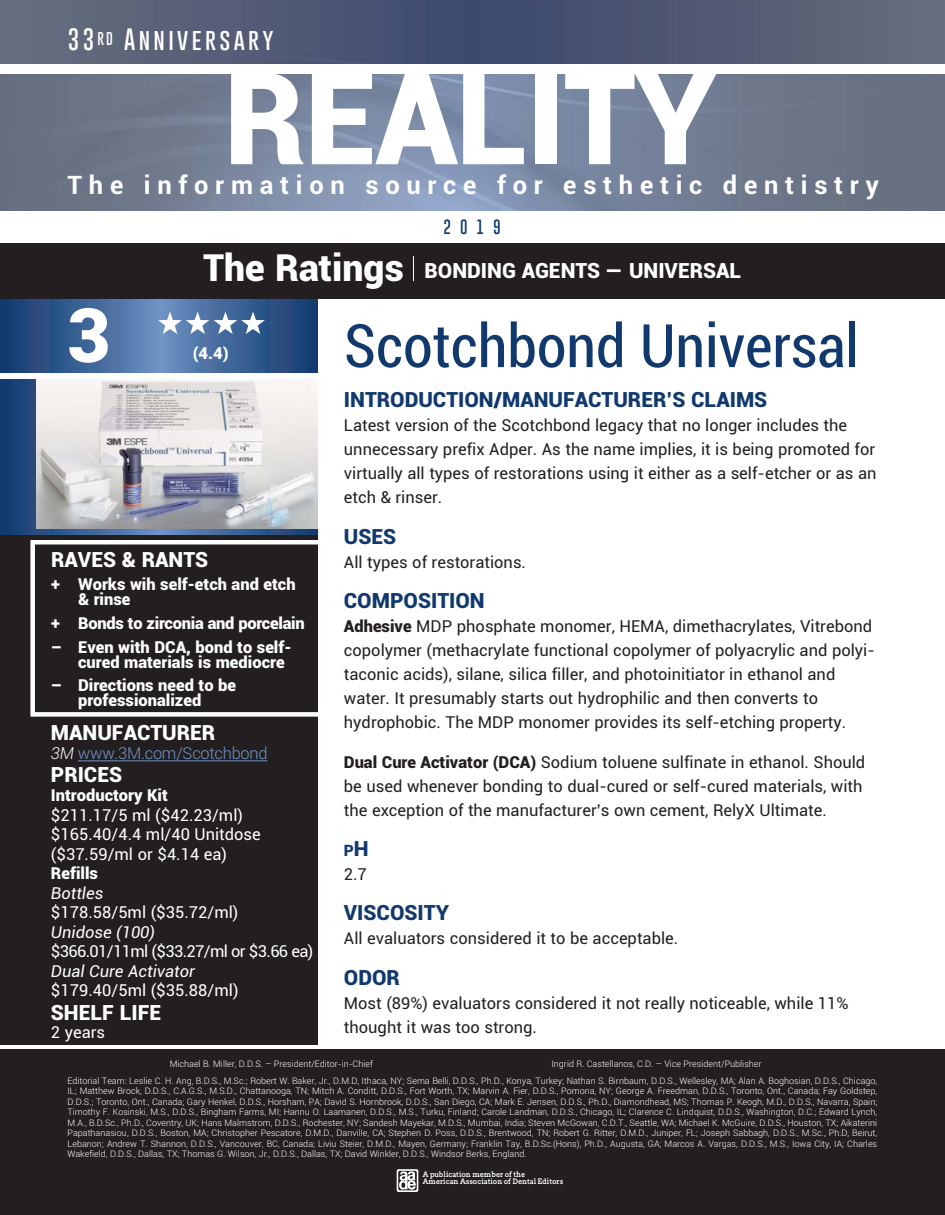
<style>
.page{position:relative;width:945px;height:1215px;background:#fff}
.page>*{position:absolute;margin:0;border:0;box-sizing:border-box;transform-origin:0 0}
.t1{font:900 129px "Roboto";letter-spacing:-.01em;color:#fff}
.t2{font:900 75px "Roboto";color:#fff}
.t3{font:condensed 60px "Roboto";color:#11396e}
.t4{font:700 25.5px "Roboto";letter-spacing:.265em;color:#fff}
.t5{font:100 22.5px "Gobold";letter-spacing:.15em;color:#fff}
.t6{font:900 21px "Roboto";color:#fff}
.t7{font:900 21px "Roboto";color:#11396e}
.t8{font:16.5px/24px "Roboto";color:#231f20}
.t9{font:900 16.5px/15px "Roboto";color:#fff}
.t10{font:16.5px/19.5px "Roboto";color:#fff}
.t11{font:italic 16.5px "Roboto";color:#fff}
.t12{font:16.5px "Roboto";letter-spacing:-.04em;color:#fff}
.t13{font:300 16.5px "Roboto";letter-spacing:-.015em;color:#7195c6}
.t14{font:900 15.75px "Roboto";color:#11396e}
.t15{font:100 15px "Gobold";color:#11396e}
.t16{font:300 9px/10.5px "Roboto";color:#fff}
.t17{font:700 7.5px/7.5px "Twentytwelve Slab";color:#fff}
.s1{font-size:37.5px}
.s2{font-style:italic;color:#fff}
.s3{font-weight:900}
.s4{font-size:21px}
</style>
<div class="page">
<div style="left:0;top:489px;width:317px;height:556px;background:#231f20"></div>
<svg style="left:0;top:299px;width:317px;height:235px;background:#375d8f"></svg>
<div style="left:30px;top:540px;width:297px;height:177px;border:4px solid #fff"></div>
<img style="left:36px;top:379px;width:281px;height:150px">
<div style="left:0;top:374px;width:319px;height:5px;background:#fff"></div>
<img style="left:0;top:74px;width:945px;height:137px">
<img style="left:0;top:0;width:945px;height:64px">
<div style="left:0;top:243px;width:945px;height:56px;background:#231f20"></div>
<div style="left:0;top:1050px;width:945px;height:165px;background:#231f20"></div>
<svg style="left:397px;top:1169px;width:21px;height:23px"></svg>
<svg style="left:158px;top:312px;width:107px;height:22px"></svg>
<hr style="left:78px;top:760px;width:40px;height:1px;background:#7195c6">
<svg style="left:118px;top:760px;width:27px;height:1px"></svg>
<hr style="left:145px;top:760px;width:122px;height:1px;background:#7195c6">
<svg style="left:413px;top:256px;width:1px;height:25px"></svg>
<h3 class="t5" style="left:68px;top:29px;width:207px">33<sup>RD</sup> Anniversary</h3>
<h1 class="t1" style="left:224px;top:66px;width:494px">REALITY</h1>
<h3 class="t4" style="left:68px;top:171px;width:813px">The information source for esthetic dentistry</h3>
<h3 class="t15" style="left:444px;top:220px;width:59px">2019</h3>
<h3 class="t6" style="left:203px;top:262px;width:540px"><span class="s1">The Ratings</span> BONDING AGENTS — UNIVERSAL</h3>
<h2 class="t2" style="left:67px;top:305px;width:45px">3</h2>
<h3 class="t9" style="left:193px;top:347px;width:37px">(4.4)</h3>
<h3 class="t6" style="left:51px;top:551px;width:159px">RAVES &amp; RANTS</h3>
<h3 class="t9" style="left:78px;top:578px;width:219px;text-indent:-27px">+ Works wih self-etch and etch &amp; rinse</h3>
<h3 class="t9" style="left:51px;top:617px;width:255px">+ Bonds to zirconia and porcelain</h3>
<h3 class="t9" style="left:78px;top:641px;width:215px;text-indent:-27px">– Even with DCA, bond to self&shy;cured materials is mediocre</h3>
<h3 class="t9" style="left:51px;top:679px;width:187px;text-align:center">– Directions need to be professionalized</h3>
<h3 class="t6" style="left:51px;top:724px;width:166px">MANUFACTURER</h3>
<h3 class="t13" style="left:51px;top:747px;width:218px"><span class="s2">3M</span> www.3M.com/Scotchbond</h3>
<h3 class="t6" style="left:51px;top:766px;width:73px">PRICES</h3>
<h3 class="t9" style="left:51px;top:789px;width:119px">Introductory Kit</h3>
<h3 class="t10" style="left:51px;top:807px;width:211px">$211.17/5 ml ($42.23/ml) $165.40/4.4 ml/40 Unitdose ($37.59/ml or $4.14 ea)</h3>
<h3 class="t9" style="left:51px;top:867px;width:49px">Refills</h3>
<h3 class="t11" style="left:51px;top:884px;width:54px">Bottles</h3>
<h3 class="t10" style="left:51px;top:904px;width:189px">$178.58/5ml ($35.72/ml)</h3>
<h3 class="t11" style="left:51px;top:923px;width:106px">Unidose (100)</h3>
<h3 class="t12" style="left:51px;top:945px;width:264px">$366.01/11ml ($33.27/ml or $3.66 ea)</h3>
<h3 class="t11" style="left:51px;top:962px;width:146px">Dual Cure Activator</h3>
<h3 class="t10" style="left:51px;top:982px;width:189px">$179.40/5ml ($35.88/ml)</h3>
<h3 class="t6" style="left:51px;top:1004px;width:112px">SHELF LIFE</h3>
<h3 class="t10" style="left:51px;top:1024px;width:56px">2 years</h3>
<h3 class="t3" style="left:344px;top:311px;width:517px">Scotchbond Universal</h3>
<h3 class="t7" style="left:344px;top:391px;width:425px">INTRODUCTION/MANUFACTURER’S CLAIMS</h3>
<h3 class="t8" style="left:344px;top:415px;width:534px">Latest version of the Scotchbond legacy that no longer includes the unnecessary prefix Adper. As the name implies, it is being promoted for virtually all types of restorations using it either as a self-etcher or as an etch &amp; rinser.</h3>
<h3 class="t7" style="left:344px;top:528px;width:54px">USES</h3>
<h3 class="t8" style="left:344px;top:551px;width:184px">All types of restorations.</h3>
<h3 class="t7" style="left:344px;top:592px;width:142px">COMPOSITION</h3>
<p class="t8" style="left:344px;top:615px;width:532px"><span class="s3">Adhesive</span> MDP phosphate monomer, HEMA, dimethacrylates, Vitrebond copolymer (methacrylate functional copolymer of polyacrylic and polyi&shy;taconic acids), silane, silica filler, and photoinitiator in ethanol and water. It presumably starts out hydrophilic and then converts to hydrophobic. The MDP monomer provides its self-etching property.</p>
<h3 class="t8" style="left:344px;top:751px;width:523px"><span class="s3">Dual Cure Activator (DCA)</span> Sodium toluene sulfinate in ethanol. Should be used whenever bonding to dual-cured or self-cured materials, with the exception of the manufacturer’s own cement, RelyX Ultimate.</h3>
<h3 class="t14" style="left:344px;top:844px;width:26px">P<span class="s4">H</span></h3>
<h3 class="t8" style="left:344px;top:864px;width:25px">2.7</h3>
<h3 class="t7" style="left:344px;top:904px;width:107px">VISCOSITY</h3>
<h3 class="t8" style="left:344px;top:928px;width:336px">All evaluators considered it to be acceptable.</h3>
<h3 class="t7" style="left:344px;top:969px;width:58px">ODOR</h3>
<h3 class="t8" style="left:344px;top:992px;width:506px">Most (89%) evaluators considered it not really noticeable, while 11% thought it was too strong.</h3>
<p class="t16" style="left:170px;top:1059px;width:205px">Michael B. Miller, D.D.S. – President/Editor-in-Chief</p>
<p class="t16" style="left:68px;top:1056px;width:811px;line-height:17px;text-indent:484px">Ingrid R. Castellanos, C.D. – Vice President/Publisher<br>Editorial Team: Leslie C. H. Ang, B.D.S., M.Sc.; Robert W. Baker, Jr., D.M.D, Ithaca, NY; Sema Belli, D.D.S., Ph.D., Konya, Turkey; Nathan S. Birnbaum, D.D.S., Wellesley, MA; Alan A. Boghosian, D.D.S., Chicago,</p>
<p class="t16" style="left:68px;top:1086px;width:811px;text-align:justify">IL; Matthew Brock, D.D.S., C.A.G.S., M.S.D., Chattanooga, TN; Mitch A. Conditt, D.D.S., Fort Worth, TX; Marvin A. Fier, D.D.S., Pomona, NY; George A. Freedman, D.D.S., Toronto, Ont., Canada; Fay Goldstep, D.D.S.; Toronto, Ont., Canada; Gary Henkel, D.D.S., Horsham, PA; David S. Hornbrook, D.D.S., San Diego, CA; Mark E. Jensen, D.D.S., Ph.D., Diamondhead, MS; Thomas P. Keogh, M.D., D.D.S., Navarra, Spain; Timothy F. Kosinski, M.S., D.D.S., Bingham Farms, MI; Hannu O. Laamanen, D.D.S., M.S., Turku, Finland; Carole Landman, D.D.S., Chicago, IL; Clarence C. Lindquist, D.D.S., Washington, D.C.; Edward Lynch, M.A., B.D.Sc., Ph.D., Coventry, UK; Hans Malmstrom, D.D.S., Rochester, NY; Sandesh Mayekar, M.D.S., Mumbai, India; Steven McGowan, C.D.T., Seattle, WA; Michael K. McGuire, D.D.S., Houston, TX; Aikaterini Papathanasiou, D.D.S., Boston, MA; Christopher Pescatore, D.M.D., Danville, CA; Stephen D. Poss, D.D.S., Brentwood, TN; Robert G. Ritter, D.M.D., Juniper, FL; Joseph Sabbagh, D.D.S., M.Sc., Ph.D, Beirut, Lebanon; Andrew T. Shannon, D.D.S., Vancouver, BC, Canada; Liviu Steier, D.M.D., Mayen, Germany; Franklin Tay, B.D.Sc.(Hons), Ph.D., Augusta, GA; Marcos A. Vargas, D.D.S., M.S., Iowa City, IA; Charles Wakefield, D.D.S., Dallas, TX; Thomas G. Wilson, Jr., D.D.S., Dallas, TX; David Winkler, D.D.S., Windsor Berks, England.</p>
<p class="t17" style="left:423px;top:1170px;width:142px">A publication member of the<br>American Association of Dental Editors</p>
</div>
